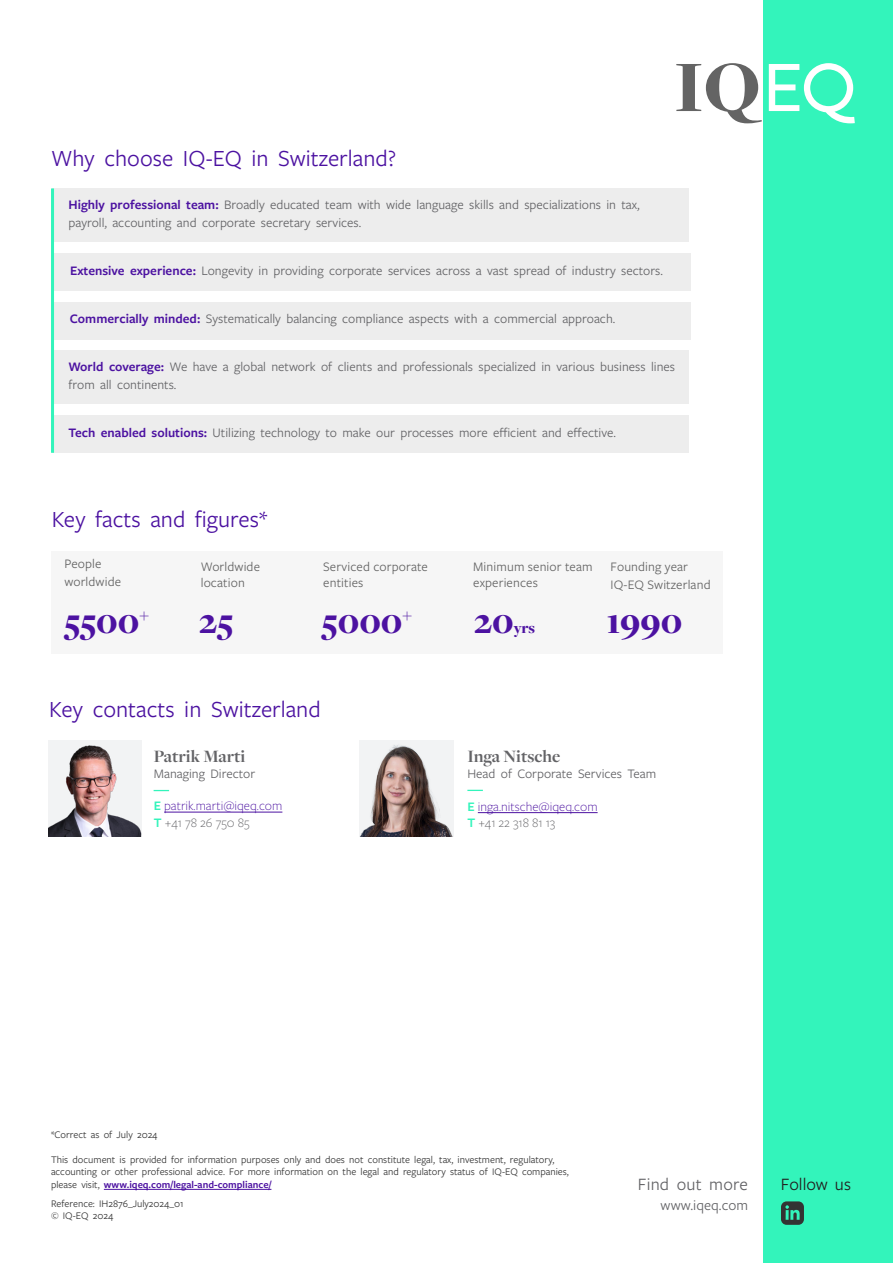
<style>
.page{position:relative;width:893px;height:1263px;background:#fff}
.page>*{position:absolute;margin:0;border:0;box-sizing:border-box;transform-origin:0 0}
.Body_copy{font:900 36.3px "Freight Disp Pro";color:#4c12a1}
.Body_copy-2{font:24px "Freight Sans Pro";color:#4c12a1}
.t1{font:700 18px "Freight Disp Pro";color:#636366}
.Body_copy-3{font:18px "Freight Sans Pro";letter-spacing:.01em;color:#636366}
.Body_copy-4{font:18px "Freight Sans Pro";color:#231f20}
.Body_copy-5{font:900 15.9px "Freight Disp Pro";color:#4c12a1}
.Body_copy-6{font:15px "Freight Sans Pro";color:#636366}
.Body_copy-7{font:13.5px/18px "Freight Sans Pro";color:#636366}
.t2{font:13.5px/16.5px "Freight Sans Pro";letter-spacing:.01em;color:#646464}
.t3{font:300 13.5px "Freight Sans Pro";color:#4c12a1}
.t4{font:300 13.5px "Freight Sans Pro";color:#636366}
.Disclaimer{font:10.5px/12.6px "Freight Sans Pro";color:#333}
.s1{font-weight:600;color:#4c12a1}
.s2{font-weight:600;color:#33f4bb}
</style>
<div class="page">
<div style="left:763px;top:0;width:130px;height:1263px;background:#33f4bb"></div>
<svg style="left:676px;top:63px;width:86px;height:60px"></svg>
<svg style="left:769px;top:63px;width:86px;height:60px"></svg>
<div style="left:54px;top:302px;width:636px;height:37px;background:#ededed"></div>
<div style="left:53px;top:350px;width:636px;height:54px;background:#ededed"></div>
<div style="left:53px;top:416px;width:636px;height:37px;background:#ededed"></div>
<svg style="left:781px;top:1201px;width:23px;height:24px"></svg>
<hr style="left:104px;top:1189px;width:167px;height:1px;background:#4c12a1">
<div style="left:53px;top:188px;width:636px;height:54px;background:#ededed"></div>
<div style="left:54px;top:254px;width:636px;height:37px;background:#ededed"></div>
<hr style="left:51px;top:188px;width:3px;height:265px;background:#33f4bb">
<div style="left:51px;top:551px;width:672px;height:103px;background:#f6f6f6"></div>
<img style="left:359px;top:740px;width:94px;height:97px">
<hr style="left:478px;top:812px;width:120px;height:1px;background:#4c12a1">
<svg style="left:467px;top:790px;width:16px;height:1px"></svg>
<hr style="left:164px;top:812px;width:118px;height:1px;background:#4c12a1">
<svg style="left:154px;top:790px;width:15px;height:1px"></svg>
<img style="left:48px;top:740px;width:93px;height:96px">
<p class="Body_copy-2" style="left:51px;top:143px;width:347px">Why choose IQ-EQ in Switzerland?</p>
<p class="Body_copy-7" style="left:68px;top:195px;width:573px"><span class="s1">Highly professional team:</span> Broadly educated team with wide language skills and specializations in tax, payroll, accounting and corporate secretary services.</p>
<p class="Body_copy-7" style="left:70px;top:261px;width:594px"><span class="s1">Extensive experience:</span> Longevity in providing corporate services across a vast spread of industry sectors.</p>
<p class="Body_copy-7" style="left:70px;top:309px;width:547px"><span class="s1">Commercially minded:</span> Systematically balancing compliance aspects with a commercial approach.</p>
<p class="Body_copy-7" style="left:68px;top:357px;width:608px"><span class="s1">World coverage:</span> We have a global network of clients and professionals specialized in various business lines from all continents.</p>
<p class="Body_copy-7" style="left:68px;top:423px;width:549px"><span class="s1">Tech enabled solutions:</span> Utilizing technology to make our processes more efficient and effective.</p>
<p class="Body_copy-2" style="left:52px;top:503px;width:217px">Key facts and figures*</p>
<p class="t2" style="left:64px;top:554px;width:39px">People</p>
<p class="t2" style="left:64px;top:572px;width:58px">worldwide</p>
<p class="t2" style="left:201px;top:557px;width:61px">Worldwide location</p>
<p class="t2" style="left:323px;top:557px;width:106px">Serviced corporate entities</p>
<p class="t2" style="left:473px;top:557px;width:121px">Minimum senior team experiences</p>
<p class="t2" style="left:611px;top:557px;width:79px">Founding year</p>
<p class="t2" style="left:611px;top:575px;width:102px">IQ-EQ Switzerland</p>
<p class="Body_copy" style="left:64px;top:598px;width:86px">5500<sup>+</sup></p>
<p class="Body_copy" style="left:199px;top:598px;width:36px">25</p>
<p class="Body_copy" style="left:322px;top:598px;width:92px">5000<sup>+</sup></p>
<p class="Body_copy" style="left:474px;top:598px;width:41px">20</p>
<p class="Body_copy-5" style="left:514px;top:618px;width:23px">yrs</p>
<p class="Body_copy" style="left:607px;top:598px;width:77px">1990</p>
<p class="Body_copy-2" style="left:49px;top:693px;width:273px">Key contacts in Switzerland</p>
<p class="t1" style="left:154px;top:744px;width:93px">Patrik Marti</p>
<p class="Body_copy-7" style="left:154px;top:764px;width:103px">Managing Director</p>
<p class="t3" style="left:154px;top:797px;width:130px"><span class="s2">E</span> patrik.marti@iqeq.com</p>
<p class="t4" style="left:154px;top:813px;width:97px"><span class="s2">T</span> +41 78 26 750 85</p>
<p class="t1" style="left:467px;top:745px;width:94px">Inga Nitsche</p>
<p class="Body_copy-7" style="left:467px;top:764px;width:190px">Head of Corporate Services Team</p>
<p class="t3" style="left:467px;top:797px;width:132px"><span class="s2">E</span> inga.nitsche@iqeq.com</p>
<p class="t4" style="left:467px;top:814px;width:89px"><span class="s2">T</span> +41 22 318 81 13</p>
<p class="Disclaimer" style="left:51px;top:1127px;width:108px">*Correct as of July 2024</p>
<p class="Disclaimer" style="left:51px;top:1152px;width:519px">This document is provided for information purposes only and does not constitute legal, tax, investment, regulatory, accounting or other professional advice. For more information on the legal and regulatory status of IQ-EQ companies, please visit, <span class="s1">www.iqeq.com/legal-and-compliance/</span></p>
<p class="Disclaimer" style="left:51px;top:1196px;width:134px">Reference: IH2876_July2024_01</p>
<p class="Disclaimer" style="left:51px;top:1209px;width:64px">© IQ-EQ 2024</p>
<p class="Body_copy-3" style="left:638px;top:1172px;width:111px">Find out more</p>
<p class="Body_copy-4" style="left:781px;top:1172px;width:72px">Follow us</p>
<p class="Body_copy-6" style="left:660px;top:1195px;width:89px">www.iqeq.com</p>
</div>
